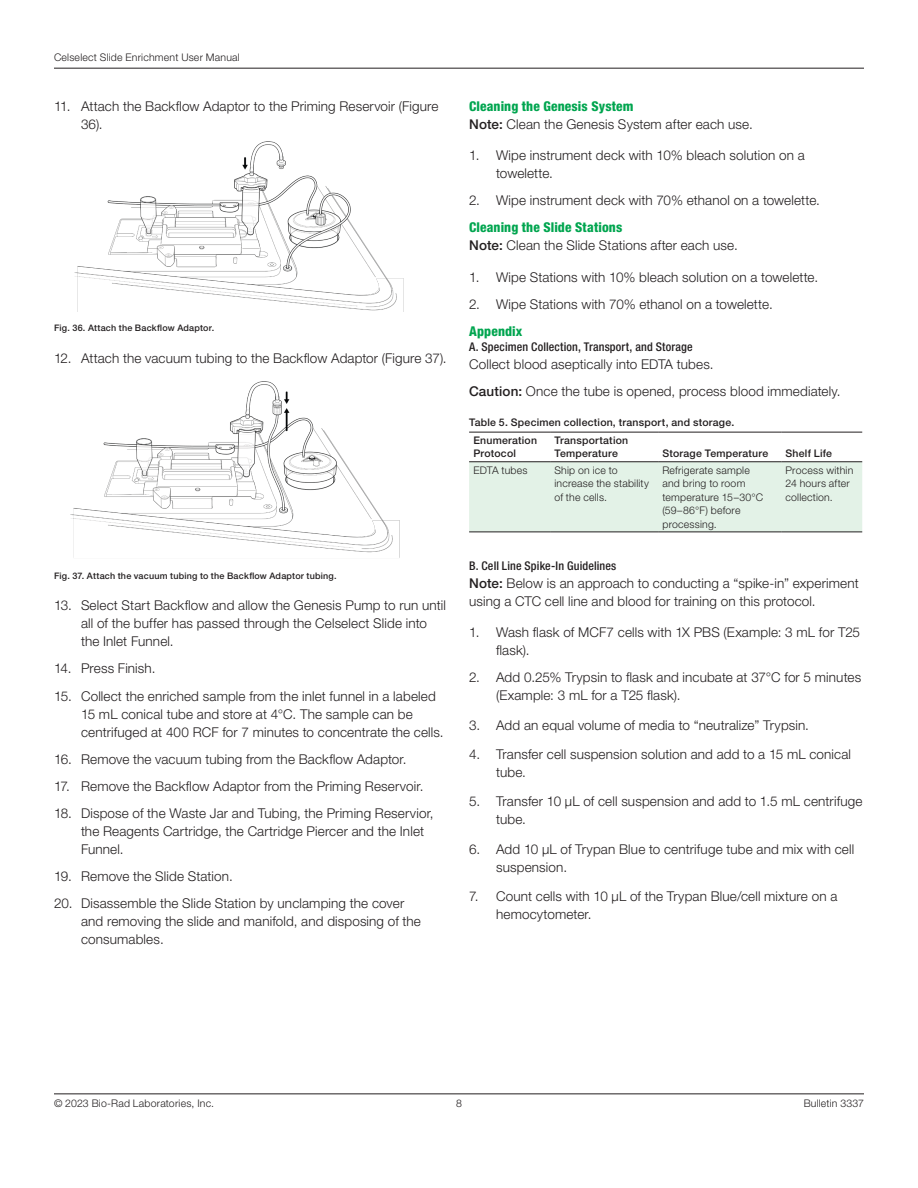
<style>
.page{position:relative;width:918px;height:1188px;background:#fff}
.page>*{position:absolute;margin:0;border:0;box-sizing:border-box;transform-origin:0 0}
.body{font:300 13.5px/18px "Helvetica Neue LT Std";letter-spacing:.01em;color:#231f20}
.subhead_1{font:800 condensed 13.5px "Helvetica Neue LT Std";letter-spacing:.01em;color:#00a54f}
.subhead_2{font:500 condensed 12px "Helvetica Neue LT Std";letter-spacing:.015em;color:#231f20}
.table_body{font:300 10.5px/13.5px "Helvetica Neue LT Std";letter-spacing:.02em;color:#231f20}
.table_headings{font:500 10.5px/13.5px "Helvetica Neue LT Std";letter-spacing:.02em;color:#231f20}
.table_title{font:500 10.5px "Helvetica Neue LT Std";letter-spacing:.02em;color:#231f20}
.figure_labels{font:500 9px "Helvetica Neue LT Std";letter-spacing:.025em;color:#231f20}
.s1{font-weight:500}
</style>
<div class="page">
<hr style="left:54px;top:1094px;width:810px;height:1px;background:#231f20">
<hr style="left:54px;top:68px;width:810px;height:1px;background:#231f20">
<div style="left:469px;top:463px;width:393px;height:69px;background:#e3f2e7"></div>
<hr style="left:469px;top:432px;width:81px;height:1px;background:#231f20">
<hr style="left:550px;top:432px;width:108px;height:1px;background:#231f20">
<hr style="left:658px;top:432px;width:123px;height:1px;background:#231f20">
<hr style="left:781px;top:432px;width:81px;height:1px;background:#231f20">
<hr style="left:469px;top:462px;width:81px;height:1px;background:#231f20">
<hr style="left:550px;top:462px;width:108px;height:1px;background:#231f20">
<hr style="left:658px;top:462px;width:123px;height:1px;background:#231f20">
<hr style="left:781px;top:462px;width:81px;height:1px;background:#231f20">
<hr style="left:469px;top:532px;width:81px;height:1px;background:#231f20">
<hr style="left:550px;top:532px;width:108px;height:1px;background:#231f20">
<hr style="left:658px;top:532px;width:123px;height:1px;background:#231f20">
<hr style="left:781px;top:532px;width:81px;height:1px;background:#231f20">
<img style="left:74px;top:141px;width:330px;height:171px">
<img style="left:70px;top:381px;width:330px;height:177px">
<p class="table_body" style="left:54px;top:51px;width:187px">Celselect Slide Enrichment User Manual</p>
<p class="body" style="left:81px;top:97px;width:359px;text-indent:-27px">11. Attach the Backflow Adaptor to the Priming Reservoir (Figure<br>36).</p>
<p class="figure_labels" style="left:54px;top:323px;width:162px">Fig. 36. Attach the Backflow Adaptor.</p>
<p class="body" style="left:54px;top:349px;width:394px">12. Attach the vacuum tubing to the Backflow Adaptor (Figure 37).</p>
<p class="figure_labels" style="left:54px;top:570px;width:284px">Fig. 37. Attach the vacuum tubing to the Backflow Adaptor tubing.</p>
<p class="body" style="left:81px;top:596px;width:366px;text-indent:-27px">13. Select Start Backflow and allow the Genesis Pump to run until all of the buffer has passed through the Celselect Slide into the Inlet Funnel.</p>
<p class="body" style="left:54px;top:659px;width:103px">14. Press Finish.</p>
<p class="body" style="left:81px;top:686px;width:364px;text-indent:-27px">15. Collect the enriched sample from the inlet funnel in a labeled<br>15 mL conical tube and store at 4°C. The sample can be centrifuged at 400 RCF for 7 minutes to concentrate the cells.</p>
<p class="body" style="left:54px;top:750px;width:354px">16. Remove the vacuum tubing from the Backflow Adaptor.</p>
<p class="body" style="left:54px;top:777px;width:371px">17. Remove the Backflow Adaptor from the Priming Reservoir.</p>
<p class="body" style="left:81px;top:804px;width:354px;text-indent:-27px">18. Dispose of the Waste Jar and Tubing, the Priming Reservior, the Reagents Cartridge, the Cartridge Piercer and the Inlet<br>Funnel.</p>
<p class="body" style="left:54px;top:867px;width:180px">19. Remove the Slide Station.</p>
<p class="body" style="left:81px;top:894px;width:341px;text-indent:-27px">20. Disassemble the Slide Station by unclamping the cover and removing the slide and manifold, and disposing of the consumables.</p>
<p class="subhead_1" style="left:469px;top:98px;width:166px">Cleaning the Genesis System</p>
<p class="body" style="left:469px;top:115px;width:285px"><span class="s1">Note:</span> Clean the Genesis System after each use.</p>
<p class="body" style="left:496px;top:146px;width:310px;text-indent:-27px">1. Wipe instrument deck with 10% bleach solution on a towelette.</p>
<p class="body" style="left:469px;top:191px;width:352px">2. Wipe instrument deck with 70% ethanol on a towelette.</p>
<p class="subhead_1" style="left:469px;top:219px;width:155px">Cleaning the Slide Stations</p>
<p class="body" style="left:469px;top:236px;width:270px"><span class="s1">Note:</span> Clean the Slide Stations after each use.</p>
<p class="body" style="left:469px;top:268px;width:351px">1. Wipe Stations with 10% bleach solution on a towelette.</p>
<p class="body" style="left:469px;top:295px;width:305px">2. Wipe Stations with 70% ethanol on a towelette.</p>
<p class="subhead_1" style="left:469px;top:323px;width:55px">Appendix</p>
<p class="subhead_2" style="left:469px;top:340px;width:225px">A. Specimen Collection, Transport, and Storage</p>
<p class="body" style="left:469px;top:355px;width:246px">Collect blood aseptically into EDTA tubes.</p>
<p class="body" style="left:469px;top:382px;width:373px"><span class="s1">Caution:</span> Once the tube is opened, process blood immediately.</p>
<p class="table_title" style="left:469px;top:416px;width:267px">Table 5. Specimen collection, transport, and storage.</p>
<p class="table_headings" style="left:473px;top:433px;width:65px">Enumeration<br>Protocol</p>
<p class="table_headings" style="left:554px;top:433px;width:75px">Transportation<br>Temperature</p>
<p class="table_headings" style="left:662px;top:447px;width:107px">Storage Temperature</p>
<p class="table_headings" style="left:786px;top:447px;width:48px">Shelf Life</p>
<p class="table_body" style="left:473px;top:463px;width:56px">EDTA tubes</p>
<p class="table_body" style="left:554px;top:463px;width:96px">Ship on ice to increase the stability of the cells.</p>
<p class="table_body" style="left:662px;top:463px;width:102px">Refrigerate sample and bring to room temperature 15–30°C (59–86°F) before processing.</p>
<p class="table_body" style="left:786px;top:463px;width:69px">Process within<br>24 hours after collection.</p>
<p class="subhead_2" style="left:469px;top:558px;width:149px">B. Cell Line Spike-In Guidelines</p>
<p class="body" style="left:469px;top:574px;width:391px"><span class="s1">Note:</span> Below is an approach to conducting a “spike-in” experiment using a CTC cell line and blood for training on this protocol.</p>
<p class="body" style="left:496px;top:623px;width:366px;text-indent:-27px">1. Wash flask of MCF7 cells with 1X PBS (Example: 3 mL for T25 flask).</p>
<p class="body" style="left:496px;top:668px;width:367px;text-indent:-27px">2. Add 0.25% Trypsin to flask and incubate at 37°C for 5 minutes (Example: 3 mL for a T25 flask).</p>
<p class="body" style="left:469px;top:716px;width:341px">3. Add an equal volume of media to “neutralize” Trypsin.</p>
<p class="body" style="left:496px;top:745px;width:356px;text-indent:-27px">4. Transfer cell suspension solution and add to a 15 mL conical tube.</p>
<p class="body" style="left:496px;top:792px;width:368px;text-indent:-27px">5. Transfer 10 μL of cell suspension and add to 1.5 mL centrifuge tube.</p>
<p class="body" style="left:496px;top:840px;width:360px;text-indent:-27px">6. Add 10 μL of Trypan Blue to centrifuge tube and mix with cell suspension.</p>
<p class="body" style="left:496px;top:887px;width:343px;text-indent:-27px">7. Count cells with 10 μL of the Trypan Blue/cell mixture on a hemocytometer.</p>
<p class="table_body" style="left:54px;top:1096px;width:162px">© 2023 Bio-Rad Laboratories, Inc.</p>
<p class="table_body" style="left:456px;top:1096px;width:7px">8</p>
<p class="table_body" style="left:804px;top:1096px;width:62px">Bulletin 3337</p>
</div>
